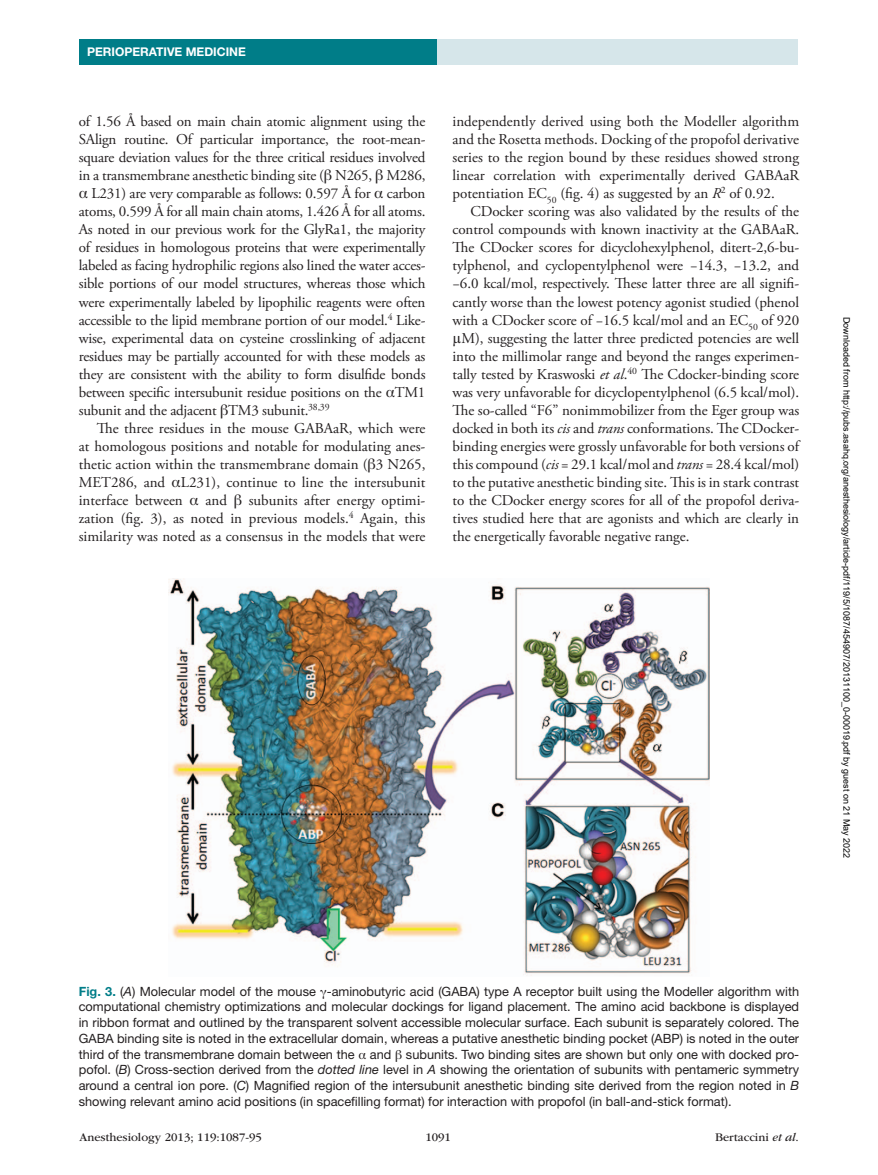
<style>
.page{position:relative;width:878px;height:1175px;background:#fff}
.page>*{position:absolute;margin:0;border:0;box-sizing:border-box;transform-origin:0 0}
.t1{font:15px/18px "Adobe Garamond Pro";letter-spacing:-.005em;color:#231f20;text-align:justify}
.t2{font:12.75px/15.8px "Helvetica Neue LT Std";color:#231f20;text-align:justify}
.t3{font:12px "ITC Garamond Std";color:#231f20}
.t4{font:700 12px "Helvetica Neue LT Std";color:#fff}
.t5{font:9px "Arial";color:#000}
.s1{font-family:"Gandhari Unicode"}
.s2{font-style:italic}
.s3{font-weight:700;color:#007d88}
</style>
<div class="page">
<div style="left:432px;top:39px;width:365px;height:26px;background:#d6e6ea"></div>
<div style="left:79px;top:39px;width:357px;height:25px;background:#007d88"></div>
<img style="left:169px;top:578px;width:540px;height:398px">
<p class="t4" style="left:87px;top:44px;width:160px">PERIOPERATIVE MEDICINE</p>
<p class="t1" style="left:79px;top:113px;width:348px">of 1.56 Å based on main chain atomic alignment using the SAlign routine. Of particular importance, the root-mean&shy;square deviation values for the three critical residues involved in a transmembrane anesthetic binding site (<span class="s1">β</span> N265, <span class="s1">β</span> M286, <span class="s1">α</span> L231) are very comparable as follows: 0.597 Å for <span class="s1">α</span> carbon atoms, 0.599 Å for all main chain atoms, 1.426 Å for all atoms.<br>As noted in our previous work for the GlyRa1, the majority of residues in homologous proteins that were experimentally labeled as facing hydrophilic regions also lined the water acces&shy;sible portions of our model structures, whereas those which were experimentally labeled by lipophilic reagents were often accessible to the lipid membrane portion of our model.<sup>4</sup> Like&shy;wise, experimental data on cysteine crosslinking of adjacent residues may be partially accounted for with these models as they are consistent with the ability to form disulfide bonds between specific intersubunit residue positions on the <span class="s1">α</span>TM1 subunit and the adjacent <span class="s1">β</span>TM3 subunit.<sup>38,39</sup></p>
<p class="t1" style="left:79px;top:419px;width:348px;text-indent:18px">The three residues in the mouse GABAaR, which were at homologous positions and notable for modulating anes&shy;thetic action within the transmembrane domain (<span class="s1">β</span>3 N265, MET286, and <span class="s1">α</span>L231), continue to line the intersubunit interface between <span class="s1">α</span> and <span class="s1">β</span> subunits after energy optimi&shy;zation (fig. 3), as noted in previous models.<sup>4</sup> Again, this similarity was noted as a consensus in the models that were</p>
<p class="t1" style="left:452px;top:113px;width:348px">independently derived using both the Modeller algorithm and the Rosetta methods. Docking of the propofol derivative series to the region bound by these residues showed strong linear correlation with experimentally derived GABAaR potentiation EC<sub>50</sub> (fig. 4) as suggested by an <span class="s2">R</span><sup>2</sup> of 0.92.</p>
<p class="t1" style="left:452px;top:203px;width:348px;text-indent:18px">CDocker scoring was also validated by the results of the control compounds with known inactivity at the GABAaR.<br>The CDocker scores for dicyclohexylphenol, ditert-2,6-bu&shy;tylphenol, and cyclopentylphenol were −14.3, −13.2, and −6.0 kcal/mol, respectively. These latter three are all signifi&shy;cantly worse than the lowest potency agonist studied (phenol with a CDocker score of −16.5 kcal/mol and an EC<sub>50</sub> of 920 <span class="s1">μ</span>M), suggesting the latter three predicted potencies are well into the millimolar range and beyond the ranges experimen&shy;tally tested by Kraswoski <span class="s2">et al</span>.<sup>40</sup> The Cdocker-binding score was very unfavorable for dicyclopentylphenol (6.5 kcal/mol).<br>The so-called “F6” nonimmobilizer from the Eger group was docked in both its <span class="s2">cis</span> and <span class="s2">trans</span> conformations. The CDocker&shy;binding energies were grossly unfavorable for both versions of this compound (<span class="s2">cis</span> = 29.1 kcal/mol and <span class="s2">trans</span> = 28.4 kcal/mol) to the putative anesthetic binding site. This is in stark contrast to the CDocker energy scores for all of the propofol deriva&shy;tives studied here that are agonists and which are clearly in the energetically favorable negative range.</p>
<p class="t5" style="left:850px;top:317px;width:543px;rotate:90deg">Downloaded from http://pubs.asahq.org/anesthesiology/article-pdf/119/5/1087/454907/20131100_0-00019.pdf by guest on 21 May 2022</p>
<p class="t2" style="left:79px;top:983px;width:722px"><span class="s3">Fig. 3.</span> (<span class="s2">A</span>) Molecular model of the mouse <span class="s1">γ</span>-aminobutyric acid (GABA) type A receptor built using the Modeller algorithm with computational chemistry optimizations and molecular dockings for ligand placement. The amino acid backbone is displayed in ribbon format and outlined by the transparent solvent accessible molecular surface. Each subunit is separately colored. The GABA binding site is noted in the extracellular domain, whereas a putative anesthetic binding pocket (ABP) is noted in the outer third of the transmembrane domain between the <span class="s1">α</span> and <span class="s1">β</span> subunits. Two binding sites are shown but only one with docked pro&shy;pofol. (<span class="s2">B</span>) Cross-section derived from the <span class="s2">dotted line</span> level in <span class="s2">A</span> showing the orientation of subunits with pentameric symmetry around a central ion pore. (<span class="s2">C</span>) Magnified region of the intersubunit anesthetic binding site derived from the region noted in <span class="s2">B </span>showing relevant amino acid positions (in spacefilling format) for interaction with propofol (in ball-and-stick format).</p>
<p class="t3" style="left:80px;top:1130px;width:184px">Anesthesiology 2013; 119:1087-95</p>
<p class="t3" style="left:425px;top:1130px;width:27px">1091</p>
<p class="t3" style="left:715px;top:1130px;width:85px">Bertaccini <span class="s2">et al</span>.</p>
</div>
